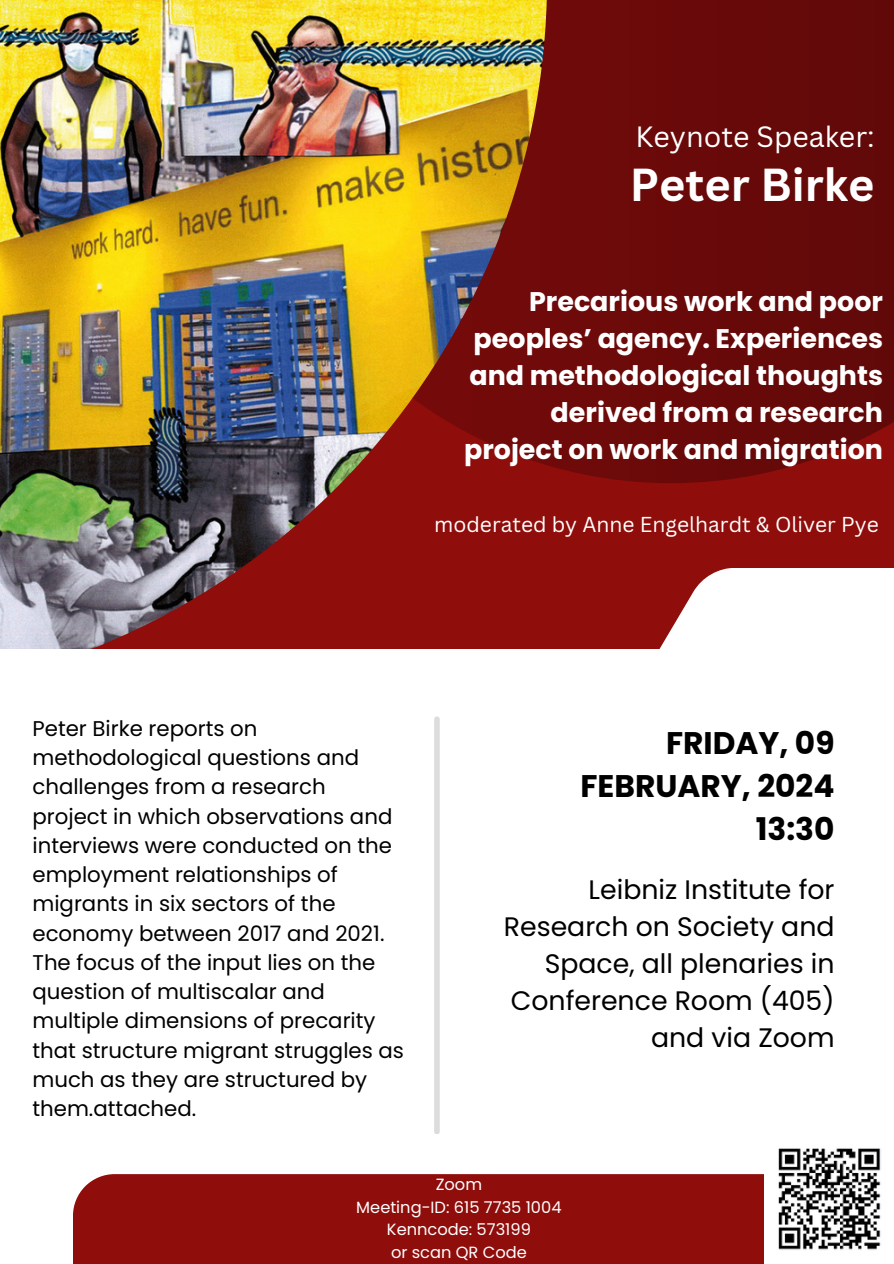
<style>
.page{position:relative;width:894px;height:1264px;background:#fff}
.page>*{position:absolute;margin:0;border:0;box-sizing:border-box;transform-origin:0 0}
.t1{font:700 45px "Canva Sans";color:#fff}
.t2{font:700 31.2px/42.8px "Poppins";color:#000;text-align:right}
.t3{font:28.5px "Canva Sans";color:#fff}
.t4{font:700 26.85px/37.2px "Poppins";color:#fff;text-align:right}
.t5{font:26.7px/37.2px "Poppins";color:#000;text-align:right}
.t6{font:21.3px/29.2px "Poppins";color:#000}
.t7{font:21px "Canva Sans";color:#fff}
.t8{font:16.2px "Poppins";color:#fff}
</style>
<div class="page">
<div style="left:0;top:0;width:893px;height:1263px;background:#8f0d0a"></div>
<div style="left:235px;top:0;width:658px;height:483px;background:#690909"></div>
<img style="left:0;top:0;width:547px;height:649px">
<div style="left:0;top:649px;width:893px;height:614px;background:#fff"></div>
<svg style="left:659px;top:568px;width:234px;height:81px"></svg>
<div style="left:73px;top:1174px;width:747px;height:89px;background:#8f0d0a"></div>
<div style="left:434px;top:716px;width:5px;height:418px;background:#dcdcdc"></div>
<img style="left:764px;top:1148px;width:117px;height:115px">
<h1 class="t3" style="left:635px;top:117px;width:240px">Keynote Speaker:</h1>
<p class="t1" style="left:629px;top:152px;width:246px">Peter Birke</p>
<h4 class="t4" style="left:464px;top:283px;width:420px">Precarious work and poor peoples’ agency. Experiences and methodological thoughts derived from a research project on work and migration</h4>
<p class="t7" style="left:434px;top:510px;width:446px">moderated by Anne Engelhardt &amp; Oliver Pye</p>
<p class="t6" style="left:32px;top:713px;width:373px">Peter Birke reports on methodological questions and challenges from a research project in which observations and interviews were conducted on the employment relationships of migrants in six sectors of the economy between 2017 and 2021.<br>The focus of the input lies on the question of multiscalar and multiple dimensions of precarity that structure migrant struggles as much as they are structured by them.attached.</p>
<h6 class="t2" style="left:580px;top:722px;width:255px">FRIDAY, 09<br>FEBRUARY, 2024<br>13:30</h6>
<h6 class="t5" style="left:503px;top:870px;width:332px">Leibniz Institute for<br>Research on Society and<br>Space, all plenaries in<br>Conference Room (405) and via Zoom</h6>
<h2 class="t8" style="left:435px;top:1173px;width:48px">Zoom</h2>
<h5 class="t8" style="left:356px;top:1195px;width:207px">Meeting-ID: 615 7735 1004</h5>
<p class="t8" style="left:387px;top:1218px;width:145px">Kenncode: 573199</p>
<p class="t8" style="left:391px;top:1240px;width:137px">or scan QR Code</p>
</div>
